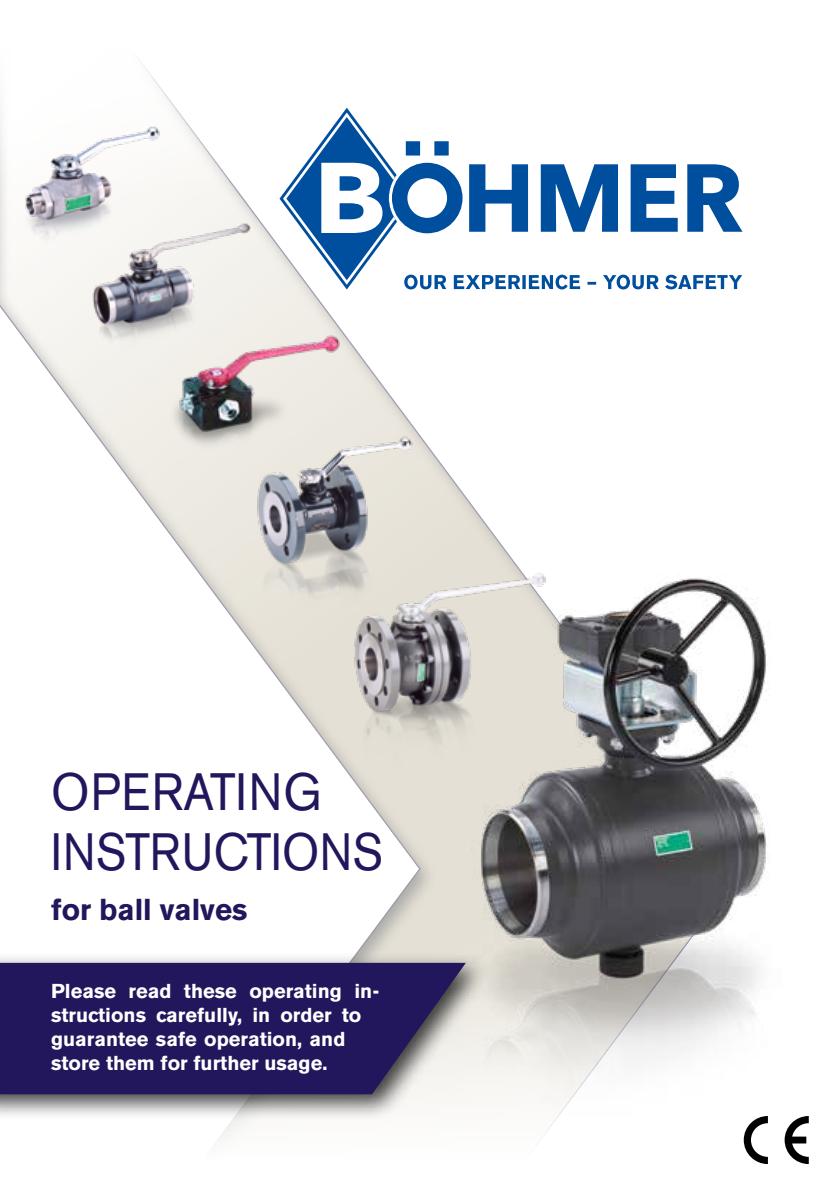
<style>
.page{position:relative;width:840px;height:1191px;background:#fff}
.page>*{position:absolute;margin:0;border:0;box-sizing:border-box;transform-origin:0 0}
.t1{font:52px/60px "Akzidenz Grotesk BE";letter-spacing:.01em;color:#22165c;scale:.91 1}
.t2{font:700 30px "Akzidenz Grotesk BE";color:#22165c}
.t3{font:700 20px/24px "Akzidenz Grotesk BE";color:#fff}
</style>
<div class="page">
<div style="left:0;top:0;width:744px;height:1191px;background:#000;opacity:.75"></div>
<img style="left:14px;top:118px;width:150px;height:136px">
<img style="left:242px;top:431px;width:185px;height:182px">
<img style="left:448px;top:551px;width:322px;height:604px">
<img style="left:81px;top:211px;width:176px;height:149px">
<img style="left:123px;top:319px;width:220px;height:156px">
<img style="left:339px;top:567px;width:214px;height:224px">
<svg style="left:743px;top:1116px;width:65px;height:48px"></svg>
<div style="left:0;top:951px;width:490px;height:170px;background:#000;opacity:.75"></div>
<svg style="left:0;top:963px;width:465px;height:131px;background:#2e2363"></svg>
<svg style="left:279px;top:108px;width:463px;height:181px"></svg>
<h1 class="t1" style="left:51px;top:761px;width:366px">OPERATING<br>INSTRUCTIONS</h1>
<h2 class="t2" style="left:51px;top:892px;width:198px">for ball valves</h2>
<p class="t3" style="left:51px;top:979px;width:330px">Please read these operating in&shy;structions carefully, in order to guarantee safe operation, and store them for further usage.</p>
</div>
